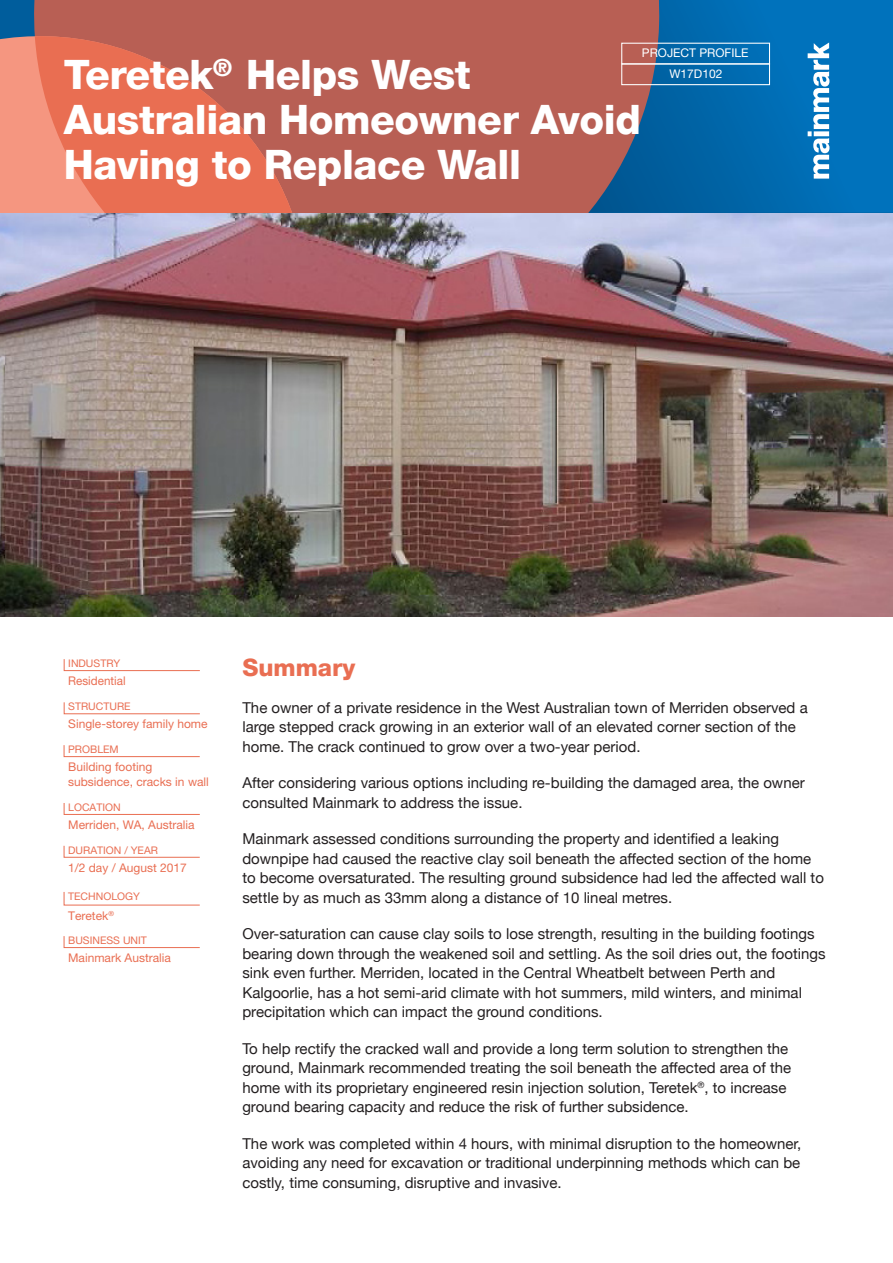
<style>
.page{position:relative;width:893px;height:1263px;background:#fff}
.page>*{position:absolute;margin:0;border:0;box-sizing:border-box;transform-origin:0 0}
.t1{font:800 40.5px "Helvetica Neue LT";letter-spacing:-.01em;color:#fff}
.Bodycopy{font:800 24px "Helvetica Neue LT";color:#e96e52}
.t2{font:15px/19.5px "Helvetica Neue";color:#231f20}
.Project_profile_-_Ca{font:12px/15px "Helvetica Neue";color:#e96e52}
.Project_Profile_-_Pr{font:12px "Helvetica Neue";color:#fff}
.Project_profile_-_Ca-2{font:10.5px "Helvetica Neue";color:#e96e52}
</style>
<div class="page">
<svg style="left:64px;top:659px;width:136px;height:12px"></svg>
<svg style="left:63px;top:936px;width:137px;height:12px"></svg>
<svg style="left:64px;top:702px;width:136px;height:12px"></svg>
<svg style="left:63px;top:745px;width:137px;height:12px"></svg>
<svg style="left:63px;top:845px;width:137px;height:13px"></svg>
<svg style="left:63px;top:803px;width:137px;height:12px"></svg>
<svg style="left:63px;top:892px;width:137px;height:14px"></svg>
<img style="left:0;top:213px;width:893px;height:404px">
<svg style="left:664px;top:0;width:229px;height:213px;background:#006cb2"></svg>
<svg style="left:29px;top:0;width:635px;height:213px;background:#ab5e58"></svg>
<svg style="left:0;top:32px;width:312px;height:181px;background:#e58c7a"></svg>
<svg style="left:35px;top:36px;width:277px;height:177px;background:#da6c56"></svg>
<svg style="left:808px;top:43px;width:21px;height:136px"></svg>
<div style="left:621px;top:63px;width:149px;height:22px;border:1px solid #fff"></div>
<div style="left:621px;top:43px;width:149px;height:21px;border:1px solid #fff"></div>
<p class="Project_Profile_-_Pr" style="left:642px;top:46px;width:108px">PROJECT PROFILE</p>
<p class="t1" style="left:64px;top:51px;width:408px">Teretek<sup>®</sup> Helps West</p>
<p class="t1" style="left:64px;top:96px;width:579px">Australian Homeowner Avoid</p>
<p class="t1" style="left:64px;top:141px;width:459px">Having to Replace Wall</p>
<p class="Project_Profile_-_Pr" style="left:669px;top:67px;width:54px">W17D102</p>
<p class="Project_profile_-_Ca-2" style="left:68px;top:657px;width:54px">INDUSTRY</p>
<p class="Project_profile_-_Ca" style="left:68px;top:673px;width:59px">Residential</p>
<p class="Project_profile_-_Ca-2" style="left:68px;top:700px;width:64px">STRUCTURE</p>
<p class="Project_profile_-_Ca" style="left:68px;top:716px;width:141px">Single-storey family home</p>
<p class="Project_profile_-_Ca-2" style="left:68px;top:743px;width:52px">PROBLEM</p>
<p class="Project_profile_-_Ca" style="left:68px;top:759px;width:142px">Building footing subsidence, cracks in wall</p>
<p class="Project_profile_-_Ca-2" style="left:68px;top:801px;width:54px">LOCATION</p>
<p class="Project_profile_-_Ca" style="left:68px;top:817px;width:128px">Merriden, WA, Australia</p>
<p class="Project_profile_-_Ca-2" style="left:68px;top:844px;width:91px">DURATION / YEAR</p>
<p class="Project_profile_-_Ca" style="left:68px;top:860px;width:120px">1/2 day / August 2017</p>
<p class="Project_profile_-_Ca-2" style="left:68px;top:890px;width:73px">TECHNOLOGY</p>
<p class="Project_profile_-_Ca" style="left:68px;top:908px;width:47px">Teretek<sup>®</sup></p>
<p class="Project_profile_-_Ca-2" style="left:68px;top:934px;width:80px">BUSINESS UNIT</p>
<p class="Project_profile_-_Ca" style="left:68px;top:950px;width:104px">Mainmark Australia</p>
<p class="Bodycopy" style="left:242px;top:653px;width:114px">Summary</p>
<p class="t2" style="left:242px;top:698px;width:567px">The owner of a private residence in the West Australian town of Merriden observed a large stepped crack growing in an exterior wall of an elevated corner section of the home. The crack continued to grow over a two-year period.</p>
<p class="t2" style="left:242px;top:774px;width:564px">After considering various options including re-building the damaged area, the owner consulted Mainmark to address the issue.</p>
<p class="t2" style="left:242px;top:830px;width:583px">Mainmark assessed conditions surrounding the property and identified a leaking downpipe had caused the reactive clay soil beneath the affected section of the home to become oversaturated. The resulting ground subsidence had led the affected wall to settle by as much as 33mm along a distance of 10 lineal metres.</p>
<p class="t2" style="left:242px;top:925px;width:585px">Over-saturation can cause clay soils to lose strength, resulting in the building footings bearing down through the weakened soil and settling. As the soil dries out, the footings sink even further. Merriden, located in the Central Wheatbelt between Perth and Kalgoorlie, has a hot semi-arid climate with hot summers, mild winters, and minimal precipitation which can impact the ground conditions.</p>
<p class="t2" style="left:242px;top:1040px;width:550px">To help rectify the cracked wall and provide a long term solution to strengthen the ground, Mainmark recommended treating the soil beneath the affected area of the home with its proprietary engineered resin injection solution, Teretek<sup>®</sup>, to increase ground bearing capacity and reduce the risk of further subsidence.</p>
<p class="t2" style="left:242px;top:1135px;width:560px;text-align:justify">The work was completed within 4 hours, with minimal disruption to the homeowner, avoiding any need for excavation or traditional underpinning methods which can be costly, time consuming, disruptive and invasive.</p>
</div>
